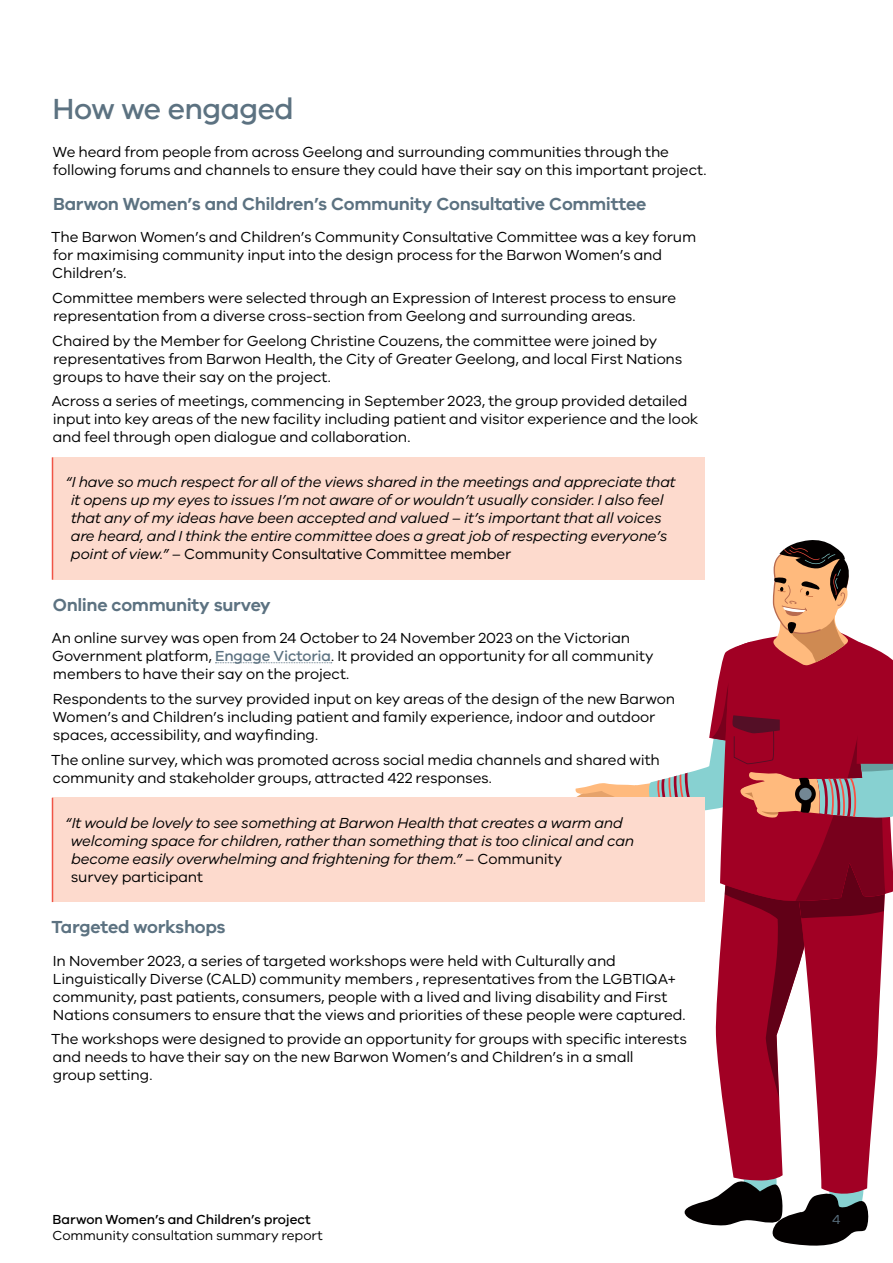
<style>
.page{position:relative;width:893px;height:1263px;background:#fff}
.page>*{position:absolute;margin:0;border:0;box-sizing:border-box;transform-origin:0 0}
.t1{font:500 30px "VIC";letter-spacing:-.02em;color:#5c7281}
.t2{font:600 18px "VIC";letter-spacing:-.02em;color:#5c7281}
.t3{font:15px/18px "VIC";letter-spacing:-.01em;color:#000}
.t4{font:italic 15px/18px "VIC";letter-spacing:-.015em;color:#000}
.t5{font:13.5px "VIC";letter-spacing:-.005em;color:#000}
.t6{font:500 13.5px "VIC";letter-spacing:-.005em;color:#000}
.t7{font:13.5px "VIC";color:#5c7281}
.s1{font-style:normal}
.s2{font-weight:500;color:#5c7281}
</style>
<div class="page">
<svg style="left:571px;top:540px;width:322px;height:706px"></svg>
<div style="left:52px;top:457px;width:653px;height:123px;background:#fddacd"></div>
<hr style="left:52px;top:457px;width:1px;height:123px;background:#f05445">
<svg style="left:215px;top:662px;width:117px;height:1px"></svg>
<div style="left:52px;top:798px;width:653px;height:104px;background:#fddacd"></div>
<hr style="left:52px;top:798px;width:1px;height:104px;background:#f05445">
<h1 class="t1" style="left:53px;top:90px;width:243px">How we engaged</h1>
<p class="t3" style="left:53px;top:142px;width:655px">We heard from people from across Geelong and surrounding communities through the following forums and channels to ensure they could have their say on this important project.</p>
<p class="t2" style="left:53px;top:193px;width:595px">Barwon Women’s and Children’s Community Consultative Committee</p>
<p class="t3" style="left:51px;top:228px;width:646px">The Barwon Women’s and Children’s Community Consultative Committee was a key forum for maximising community input into the design process for the Barwon Women’s and<br>Children’s.</p>
<p class="t3" style="left:52px;top:288px;width:625px">Committee members were selected through an Expression of Interest process to ensure representation from a diverse cross-section from Geelong and surrounding areas.</p>
<p class="t3" style="left:52px;top:331px;width:632px">Chaired by the Member for Geelong Christine Couzens, the committee were joined by representatives from Barwon Health, the City of Greater Geelong, and local First Nations groups to have their say on the project.</p>
<p class="t3" style="left:52px;top:392px;width:648px">Across a series of meetings, commencing in September 2023, the group provided detailed input into key areas of the new facility including patient and visitor experience and the look and feel through open dialogue and collaboration.</p>
<p class="t4" style="left:71px;top:473px;width:607px;text-indent:-5px">“I have so much respect for all of the views shared in the meetings and appreciate that it opens up my eyes to issues I’m not aware of or wouldn’t usually consider. I also feel that any of my ideas have been accepted and valued – it’s important that all voices are heard, and I think the entire committee does a great job of respecting everyone’s point of view.” <span class="s1">– Community Consultative Committee member</span></p>
<p class="t2" style="left:53px;top:594px;width:219px">Online community survey</p>
<p class="t3" style="left:52px;top:629px;width:603px">An online survey was open from 24 October to 24 November 2023 on the Victorian<br>Government platform, <span class="s2">Engage Victoria</span>. It provided an opportunity for all community members to have their say on the project.</p>
<p class="t3" style="left:53px;top:689px;width:624px">Respondents to the survey provided input on key areas of the design of the new Barwon<br>Women’s and Children’s including patient and family experience, indoor and outdoor spaces, accessibility, and wayfinding.</p>
<p class="t3" style="left:51px;top:750px;width:610px">The online survey, which was promoted across social media channels and shared with community and stakeholder groups, attracted 422 responses.</p>
<p class="t4" style="left:71px;top:813px;width:565px;text-indent:-5px">“It would be lovely to see something at Barwon Health that creates a warm and welcoming space for children, rather than something that is too clinical and can become easily overwhelming and frightening for them.” <span class="s1">– Community<br>survey participant</span></p>
<p class="t2" style="left:52px;top:916px;width:176px">Targeted workshops</p>
<p class="t3" style="left:53px;top:951px;width:634px">In November 2023, a series of targeted workshops were held with Culturally and Linguistically Diverse (CALD) community members , representatives from the LGBTIQA+ community, past patients, consumers, people with a lived and living disability and First Nations consumers to ensure that the views and priorities of these people were captured.</p>
<p class="t3" style="left:51px;top:1030px;width:637px">The workshops were designed to provide an opportunity for groups with specific interests and needs to have their say on the new Barwon Women’s and Children’s in a small<br>group setting.</p>
<p class="t6" style="left:52px;top:1211px;width:260px">Barwon Women’s and Children’s project</p>
<p class="t5" style="left:52px;top:1227px;width:272px">Community consultation summary report</p>
<p class="t7" style="left:832px;top:1211px;width:10px">4</p>
</div>
